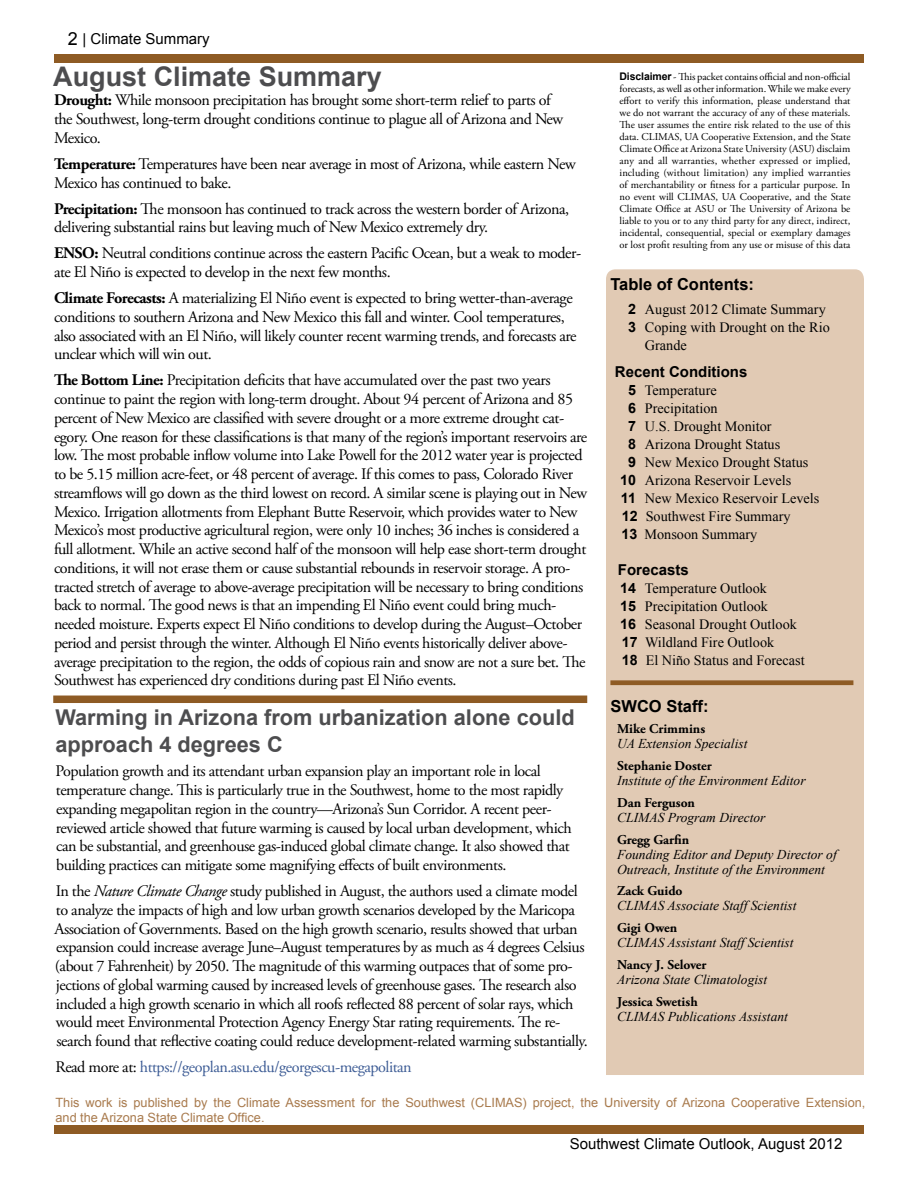
<style>
.page{position:relative;width:918px;height:1188px;background:#fff}
.page>*{position:absolute;margin:0;border:0;box-sizing:border-box;transform-origin:0 0}
.t1{font:700 27px "Arial";color:#4d4d4f}
.t2{font:700 21.75px/27px "Arial";color:#4d4d4f}
.t3{font:700 16.5px "Arial";color:#000}
.t4{font:16.2px/18.8px "Adobe Garamond Pro";letter-spacing:-.03em;color:#000}
.t5{font:16.2px "Adobe Garamond Pro";letter-spacing:-.03em;color:#3d5c95}
.t6{font:15px "Arial";color:#000}
.t7{font:700 15px "Arial";color:#000}
.t8{font:14.25px/18px "Times New Roman";color:#000}
.t9{font:italic 13.5px/15px "Times New Roman";color:#000}
.t10{font:700 13.5px "Adobe Garamond Pro";color:#000}
.t11{font:12.75px/15px "Arial";color:#a97b4e}
.t12{font:10.5px/12px "Adobe Garamond Pro";color:#000;text-align:justify}
.s1{font-size:18px}
.s2{font-weight:700}
.s3{font-style:italic}
.s4{color:#000}
.s5{font-family:"Arial";font-weight:700}
</style>
<div class="page">
<div style="left:54px;top:1125px;width:810px;height:9px;background:#8e5b24"></div>
<div style="left:54px;top:54px;width:810px;height:9px;background:#8e5b24"></div>
<div style="left:606px;top:269px;width:258px;height:806px;background:#e1cab4"></div>
<svg style="left:610px;top:680px;width:243px;height:5px"></svg>
<div style="left:53px;top:696px;width:534px;height:7px;background:#8e5b24"></div>
<p class="t6" style="left:68px;top:29px;width:143px"><span class="s1">2</span> | Climate Summary</p>
<h1 class="t1" style="left:53px;top:58px;width:330px">August Climate Summary</h1>
<p class="t4" style="left:54px;top:91px;width:511px"><span class="s2">Drought:</span> While monsoon precipitation has brought some short-term relief to parts of the Southwest, long-term drought conditions continue to plague all of Arizona and New<br>Mexico.</p>
<p class="t4" style="left:54px;top:155px;width:523px"><span class="s2">Temperature:</span> Temperatures have been near average in most of Arizona, while eastern New<br>Mexico has continued to bake.</p>
<p class="t4" style="left:54px;top:200px;width:517px"><span class="s2">Precipitation:</span> The monsoon has continued to track across the western border of Arizona, delivering substantial rains but leaving much of New Mexico extremely dry.</p>
<p class="t4" style="left:54px;top:244px;width:529px"><span class="s2">ENSO:</span> Neutral conditions continue across the eastern Pacific Ocean, but a weak to moder&shy;ate El Niño is expected to develop in the next few months.</p>
<p class="t4" style="left:54px;top:289px;width:524px"><span class="s2">Climate Forecasts:</span> A materializing El Niño event is expected to bring wetter-than-average conditions to southern Arizona and New Mexico this fall and winter. Cool temperatures, also associated with an El Niño, will likely counter recent warming trends, and forecasts are unclear which will win out.</p>
<p class="t4" style="left:54px;top:371px;width:535px"><span class="s2">The Bottom Line:</span> Precipitation deficits that have accumulated over the past two years continue to paint the region with long-term drought. About 94 percent of Arizona and 85 percent of New Mexico are classified with severe drought or a more extreme drought cat&shy;egory. One reason for these classifications is that many of the region’s important reservoirs are low. The most probable inflow volume into Lake Powell for the 2012 water year is projected to be 5.15 million acre-feet, or 48 percent of average. If this comes to pass, Colorado River streamflows will go down as the third lowest on record. A similar scene is playing out in New Mexico. Irrigation allotments from Elephant Butte Reservoir, which provides water to New Mexico’s most productive agricultural region, were only 10 inches; 36 inches is considered a full allotment. While an active second half of the monsoon will help ease short-term drought conditions, it will not erase them or cause substantial rebounds in reservoir storage. A pro&shy;tracted stretch of average to above-average precipitation will be necessary to bring conditions back to normal. The good news is that an impending El Niño event could bring much&shy;needed moisture. Experts expect El Niño conditions to develop during the August–October period and persist through the winter. Although El Niño events historically deliver above&shy;average precipitation to the region, the odds of copious rain and snow are not a sure bet. The Southwest has experienced dry conditions during past El Niño events.</p>
<h2 class="t2" style="left:56px;top:705px;width:521px">Warming in Arizona from urbanization alone could approach 4 degrees C</h2>
<p class="t4" style="left:56px;top:762px;width:518px">Population growth and its attendant urban expansion play an important role in local temperature change. This is particularly true in the Southwest, home to the most rapidly expanding megapolitan region in the country—Arizona’s Sun Corridor. A recent peer&shy;reviewed article showed that future warming is caused by local urban development, which can be substantial, and greenhouse gas-induced global climate change. It also showed that building practices can mitigate some magnifying effects of built environments.</p>
<p class="t4" style="left:55px;top:882px;width:535px">In the <span class="s3">Nature Climate Change</span> study published in August, the authors used a climate model to analyze the impacts of high and low urban growth scenarios developed by the Maricopa Association of Governments. Based on the high growth scenario, results showed that urban expansion could increase average June–August temperatures by as much as 4 degrees Celsius (about 7 Fahrenheit) by 2050. The magnitude of this warming outpaces that of some pro&shy;jections of global warming caused by increased levels of greenhouse gases. The research also included a high growth scenario in which all roofs reflected 88 percent of solar rays, which would meet Environmental Protection Agency Energy Star rating requirements. The re&shy;search found that reflective coating could reduce development-related warming substantially.</p>
<p class="t5" style="left:56px;top:1057px;width:358px"><span class="s4">Read more at:</span> https://geoplan.asu.edu/georgescu-megapolitan</p>
<p class="t12" style="left:620px;top:71px;width:233px"><span class="s5">Disclaimer</span> - This packet contains official and non-official forecasts, as well as other information. While we make every effort to verify this information, please understand that we do not warrant the accuracy of any of these materials.<br>The user assumes the entire risk related to the use of this data. CLIMAS, UA Cooperative Extension, and the State Climate Office at Arizona State University (ASU) disclaim any and all warranties, whether expressed or implied, including (without limitation) any implied warranties of merchantability or fitness for a particular purpose. In no event will CLIMAS, UA Cooperative, and the State Climate Office at ASU or The University of Arizona be liable to you or to any third party for any direct, indirect, incidental, consequential, special or exemplary damages or lost profit resulting from any use or misuse of this data</p>
<p class="t3" style="left:610px;top:273px;width:145px">Table of Contents:</p>
<p class="t8" style="left:628px;top:300px;width:199px"><span class="s5">2</span> August 2012 Climate Summary</p>
<p class="t8" style="left:628px;top:318px;width:203px"><span class="s5">3</span> Coping with Drought on the Rio</p>
<p class="t8" style="left:645px;top:336px;width:43px">Grande</p>
<p class="t7" style="left:615px;top:362px;width:134px">Recent Conditions</p>
<p class="t8" style="left:628px;top:381px;width:90px"><span class="s5">5</span> Temperature</p>
<p class="t8" style="left:628px;top:399px;width:91px"><span class="s5">6</span> Precipitation</p>
<p class="t8" style="left:628px;top:417px;width:145px"><span class="s5">7</span> U.S. Drought Monitor</p>
<p class="t8" style="left:628px;top:435px;width:154px"><span class="s5">8</span> Arizona Drought Status</p>
<p class="t8" style="left:628px;top:453px;width:182px"><span class="s5">9</span> New Mexico Drought Status</p>
<p class="t8" style="left:620px;top:471px;width:173px"><span class="s5">10</span> Arizona Reservoir Levels</p>
<p class="t8" style="left:621px;top:489px;width:200px"><span class="s5">11</span> New Mexico Reservoir Levels</p>
<p class="t8" style="left:622px;top:507px;width:170px"><span class="s5">12</span> Southwest Fire Summary</p>
<p class="t8" style="left:621px;top:525px;width:137px"><span class="s5">13</span> Monsoon Summary</p>
<p class="t7" style="left:618px;top:560px;width:72px">Forecasts</p>
<p class="t8" style="left:620px;top:579px;width:186px"><span class="s5">14</span> Temperature Outlook<br><span class="s5">15</span> Precipitation Outlook<br><span class="s5">16</span> Seasonal Drought Outlook<br><span class="s5">17</span> Wildland Fire Outlook<br><span class="s5">18</span> El Niño Status and Forecast</p>
<p class="t3" style="left:610px;top:695px;width:100px">SWCO Staff:</p>
<p class="t10" style="left:617px;top:721px;width:90px">Mike Crimmins</p>
<p class="t9" style="left:617px;top:736px;width:132px">UA Extension Specialist</p>
<p class="t10" style="left:617px;top:758px;width:96px">Stephanie Doster</p>
<p class="t9" style="left:617px;top:773px;width:190px">Institute of the Environment Editor</p>
<p class="t10" style="left:617px;top:795px;width:79px">Dan Ferguson</p>
<p class="t9" style="left:617px;top:810px;width:150px">CLIMAS Program Director</p>
<p class="t10" style="left:617px;top:832px;width:74px">Gregg Garfin</p>
<p class="t9" style="left:617px;top:846px;width:221px">Founding Editor and Deputy Director of<br>Outreach, Institute of the Environment</p>
<p class="t10" style="left:617px;top:883px;width:67px">Zack Guido</p>
<p class="t9" style="left:617px;top:898px;width:181px">CLIMAS Associate Staff Scientist</p>
<p class="t10" style="left:617px;top:920px;width:62px">Gigi Owen</p>
<p class="t9" style="left:617px;top:935px;width:178px">CLIMAS Assistant Staff Scientist</p>
<p class="t10" style="left:617px;top:957px;width:91px">Nancy J. Selover</p>
<p class="t9" style="left:617px;top:972px;width:152px">Arizona State Climatologist</p>
<p class="t10" style="left:617px;top:994px;width:82px">Jessica Swetish</p>
<p class="t9" style="left:617px;top:1008px;width:172px">CLIMAS Publications Assistant</p>
<p class="t11" style="left:56px;top:1095px;width:811px">This work is published by the Climate Assessment for the Southwest (CLIMAS) project, the University of Arizona Cooperative Extension, and the Arizona State Climate Office.</p>
<p class="t6" style="left:570px;top:1134px;width:274px">Southwest Climate Outlook, August 2012</p>
</div>
